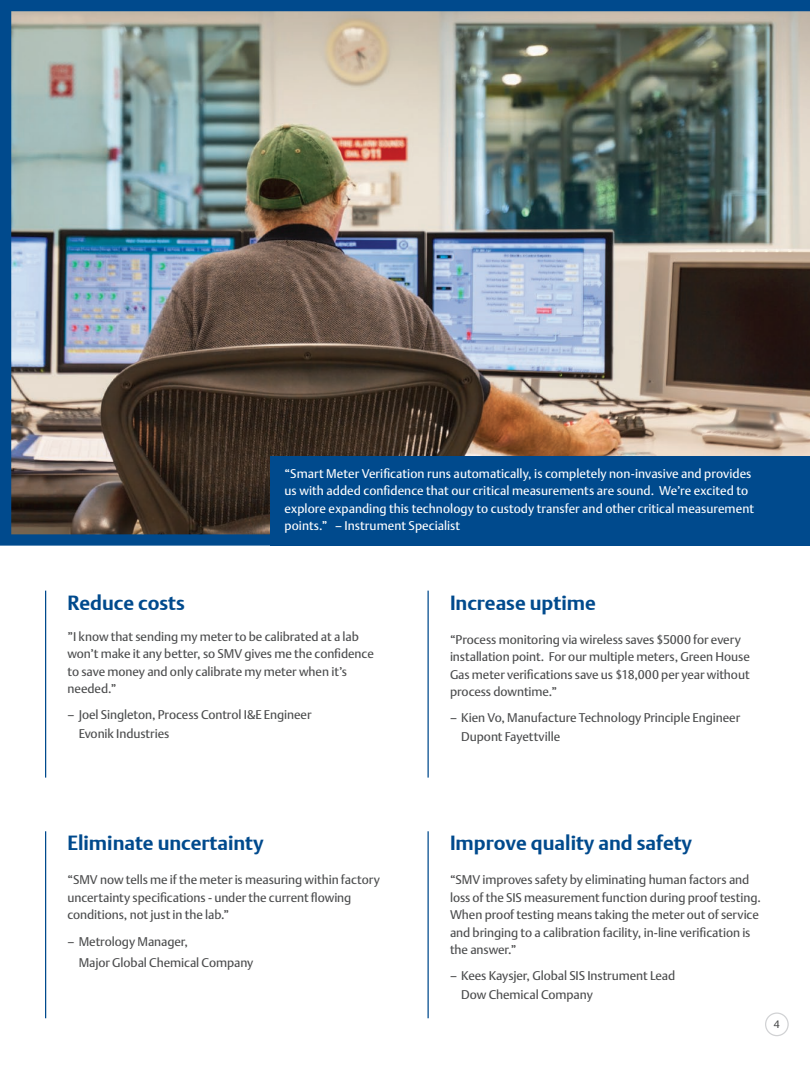
<style>
.page{position:relative;width:810px;height:1080px;background:#fff}
.page>*{position:absolute;margin:0;border:0;box-sizing:border-box;transform-origin:0 0}
.t1{font:20px "DTL Argo T Bold";color:#004a8d}
.t2{font:12.5px/17.5px "DTL Argo T";letter-spacing:-.005em;color:#4b4c4d}
.t3{font:12.5px/17.5px "DTL Argo T";letter-spacing:.005em;color:#fff}
.t4{font:10.62px "DTL Argo T";color:#4b4c4d}
</style>
<div class="page">
<img style="left:0;top:0;width:810px;height:546px">
<div style="left:270px;top:456px;width:540px;height:90px;background:#004a8d"></div>
<div style="left:765px;top:1012px;width:24px;height:24px;border:1px solid #d1d2d4;border-radius:50%"></div>
<hr style="left:45px;top:591px;width:1px;height:187px;background:#004a8d">
<hr style="left:45px;top:831px;width:1px;height:187px;background:#004a8d">
<hr style="left:428px;top:591px;width:1px;height:187px;background:#004a8d">
<hr style="left:428px;top:831px;width:1px;height:187px;background:#004a8d">
<p class="t3" style="left:285px;top:465px;width:471px">“Smart Meter Verification runs automatically, is completely non-invasive and provides us with added confidence that our critical measurements are sound. We’re excited to explore expanding this technology to custody transfer and other critical measurement points.” – Instrument Specialist</p>
<h1 class="t1" style="left:68px;top:591px;width:119px">Reduce costs</h1>
<p class="t2" style="left:68px;top:628px;width:308px">”I know that sending my meter to be calibrated at a lab won’t make it any better, so SMV gives me the confidence to save money and only calibrate my meter when it’s needed.”</p>
<p class="t2" style="left:79px;top:705px;width:234px;line-height:19.1px;text-indent:-11px">– Joel Singleton, Process Control I&amp;E Engineer<br>Evonik Industries</p>
<h1 class="t1" style="left:450px;top:591px;width:147px">Increase uptime</h1>
<p class="t2" style="left:450px;top:630px;width:301px">“Process monitoring via wireless saves $5000 for every installation point. For our multiple meters, Green House Gas meter verifications save us $18,000 per year without process downtime.”</p>
<p class="t2" style="left:461px;top:708px;width:280px;line-height:19.1px;text-indent:-11px">– Kien Vo, Manufacture Technology Principle Engineer<br>Dupont Fayettville</p>
<h1 class="t1" style="left:68px;top:831px;width:198px">Eliminate uncertainty</h1>
<p class="t2" style="left:68px;top:871px;width:314px">“SMV now tells me if the meter is measuring within factory uncertainty specifications - under the current flowing conditions, not just in the lab.”</p>
<p class="t2" style="left:79px;top:931px;width:176px;line-height:20.4px;text-indent:-11px">– Metrology Manager,<br>Major Global Chemical Company</p>
<h1 class="t1" style="left:450px;top:831px;width:244px">Improve quality and safety</h1>
<p class="t2" style="left:450px;top:871px;width:312px">“SMV improves safety by eliminating human factors and loss of the SIS measurement function during proof testing.<br>When proof testing means taking the meter out of service and bringing to a calibration facility, in-line verification is the answer.”</p>
<p class="t2" style="left:461px;top:966px;width:216px;line-height:19.1px;text-indent:-11px">– Kees Kaysjer, Global SIS Instrument Lead<br>Dow Chemical Company</p>
<p class="t4" style="left:774px;top:1018px;width:7px">4</p>
</div>
